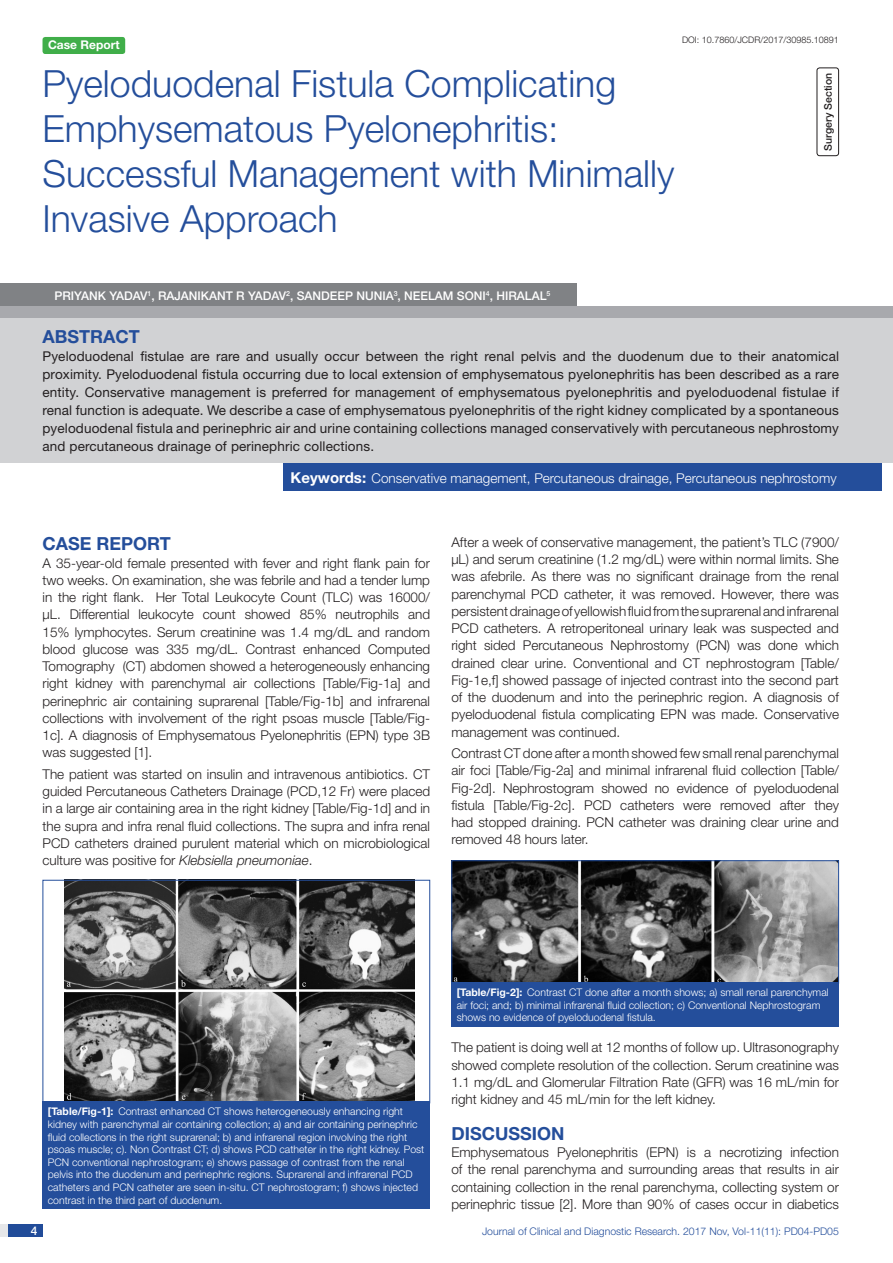
<style>
.page{position:relative;width:893px;height:1263px;background:#fff}
.page>*{position:absolute;margin:0;border:0;box-sizing:border-box;transform-origin:0 0}
.t1{font:300 37.5px/45px "Helvetica Neue";color:#244e9b}
.Heading{font:700 18px "Helvetica Neue";color:#244e9b}
.Abstract_head{font:700 18px "Helvetica Neue";color:#244e9b}
.Body_text{font:300 13.5px/17.2px "Helvetica Neue";color:#231f20;text-align:justify}
.Abstract_Text{font:13.5px/18px "Helvetica Neue";letter-spacing:.01em;color:#231f20;text-align:justify}
.Key_words{font:300 13.5px "Helvetica Neue";color:#fff}
.Author{font:500 12px "Helvetica Neue";color:#fff}
.t2{font:700 12px "Helvetica Neue";color:#fff}
.TABLE_FIG{font:300 10.5px/12.6px "Helvetica Neue";color:#fff}
.t3{font:300 10.5px "Helvetica Neue";color:#244e9b}
.section{font:500 10.5px "Helvetica Neue";color:#231f20}
.DOI{font:300 9px "Helvetica Neue";color:#231f20}
.s1{font-weight:700;font-size:15px}
.s2{font-style:italic}
.s3{font-weight:700}
</style>
<div class="page">
<div style="left:0;top:1224px;width:43px;height:13px;background:#e6e7e9"></div>
<div style="left:8px;top:1224px;width:35px;height:13px;background:#214c99"></div>
<div style="left:43px;top:37px;width:82px;height:17px;background:#40ae49;border-radius:3px"></div>
<div style="left:817px;top:68px;width:22px;height:88px;border:1px solid #231f20;border-radius:3px"></div>
<div style="left:0;top:306px;width:893px;height:12px;background:#a8a9ad"></div>
<div style="left:0;top:284px;width:576px;height:22px;background:#808285"></div>
<div style="left:0;top:318px;width:893px;height:145px;background:#d1d2d4"></div>
<div style="left:283px;top:463px;width:598px;height:28px;background:#244e9b"></div>
<img style="left:65px;top:882px;width:349px;height:219px">
<div style="left:43px;top:880px;width:387px;height:223px;border:1px solid #244e9b"></div>
<div style="left:43px;top:1102px;width:387px;height:107px;background:#244e9b"></div>
<img style="left:453px;top:862px;width:384px;height:120px">
<div style="left:451px;top:860px;width:388px;height:124px;border:1px solid #244e9b"></div>
<div style="left:451px;top:983px;width:388px;height:44px;background:#244e9b"></div>
<p class="t2" style="left:48px;top:37px;width:73px">Case Report</p>
<p class="t1" style="left:43px;top:60px;width:633px">Pyeloduodenal Fistula Complicating<br>Emphysematous Pyelonephritis:<br>Successful Management with Minimally<br>Invasive Approach</p>
<p class="DOI" style="left:682px;top:35px;width:158px">DOI: 10.7860/JCDR/2017/30985.10891</p>
<p class="section" style="left:822px;top:151px;width:79px;rotate:-90deg">SURGERY SECTION</p>
<p class="Author" style="left:54px;top:288px;width:498px">PRIYANK YADAV<sup>1</sup>, RAJANIKANT R YADAV<sup>2</sup>, SANDEEP NUNIA<sup>3</sup>, NEELAM SONI<sup>4</sup>, HIRALAL<sup>5</sup></p>
<p class="Abstract_head" style="left:43px;top:325px;width:99px">ABSTRACT</p>
<p class="Abstract_Text" style="left:43px;top:347px;width:798px">Pyeloduodenal fistulae are rare and usually occur between the right renal pelvis and the duodenum due to their anatomical proximity. Pyeloduodenal fistula occurring due to local extension of emphysematous pyelonephritis has been described as a rare entity. Conservative management is preferred for management of emphysematous pyelonephritis and pyeloduodenal fistulae if renal function is adequate. We describe a case of emphysematous pyelonephritis of the right kidney complicated by a spontaneous pyeloduodenal fistula and perinephric air and urine containing collections managed conservatively with percutaneous nephrostomy and percutaneous drainage of perinephric collections.</p>
<p class="Key_words" style="left:291px;top:470px;width:547px"><span class="s1">Keywords:</span> Conservative management, Percutaneous drainage, Percutaneous nephrostomy</p>
<p class="Heading" style="left:43px;top:533px;width:130px">CASE REPORT</p>
<p class="Body_text" style="left:43px;top:554px;width:389px">A 35-year-old female presented with fever and right flank pain for two weeks. On examination, she was febrile and had a tender lump in the right flank. Her Total Leukocyte Count (TLC) was 16000/ µL. Differential leukocyte count showed 85% neutrophils and 15% lymphocytes. Serum creatinine was 1.4 mg/dL and random blood glucose was 335 mg/dL. Contrast enhanced Computed Tomography (CT) abdomen showed a heterogeneously enhancing right kidney with parenchymal air collections [Table/Fig-1a] and perinephric air containing suprarenal [Table/Fig-1b] and infrarenal collections with involvement of the right psoas muscle [Table/Fig-1c]. A diagnosis of Emphysematous Pyelonephritis (EPN) type 3B was suggested [1].</p>
<p class="Body_text" style="left:43px;top:765px;width:389px">The patient was started on insulin and intravenous antibiotics. CT guided Percutaneous Catheters Drainage (PCD,12 Fr) were placed in a large air containing area in the right kidney [Table/Fig-1d] and in the supra and infra renal fluid collections. The supra and infra renal PCD catheters drained purulent material which on microbiological culture was positive for <span class="s2">Klebsiella pneumoniae</span>.</p>
<p class="Body_text" style="left:451px;top:533px;width:389px">After a week of conservative management, the patient’s TLC (7900/ µL) and serum creatinine (1.2 mg/dL) were within normal limits. She was afebrile. As there was no significant drainage from the renal parenchymal PCD catheter, it was removed. However, there was persistent drainage of yellowish fluid from the suprarenal and infrarenal PCD catheters. A retroperitoneal urinary leak was suspected and right sided Percutaneous Nephrostomy (PCN) was done which drained clear urine. Conventional and CT nephrostogram [Table/ Fig-1e,f] showed passage of injected contrast into the second part of the duodenum and into the perinephric region. A diagnosis of pyeloduodenal fistula complicating EPN was made. Conservative management was continued.</p>
<p class="Body_text" style="left:451px;top:744px;width:389px">Contrast CT done after a month showed few small renal parenchymal air foci [Table/Fig-2a] and minimal infrarenal fluid collection [Table/ Fig-2d]. Nephrostogram showed no evidence of pyeloduodenal fistula [Table/Fig-2c]. PCD catheters were removed after they had stopped draining. PCN catheter was draining clear urine and removed 48 hours later.</p>
<p class="TABLE_FIG" style="left:48px;top:1105px;width:378px"><span class="s3">[Table/Fig-1]:</span> Contrast enhanced CT shows heterogeneously enhancing right kidney with parenchymal air containing collection; a) and air containing perinephric fluid collections in the right suprarenal; b) and infrarenal region involving the right psoas muscle; c). Non Contrast CT; d) shows PCD catheter in the right kidney. Post PCN conventional nephrostogram; e) shows passage of contrast from the renal pelvis into the duodenum and perinephric regions. Suprarenal and infrarenal PCD catheters and PCN catheter are seen in-situ. CT nephrostogram; f) shows injected contrast in the third part of duodenum.</p>
<p class="TABLE_FIG" style="left:457px;top:986px;width:373px"><span class="s3">[Table/Fig-2]:</span> Contrast CT done after a month shows; a) small renal parenchymal air foci; and; b) minimal infrarenal fluid collection; c) Conventional Nephrostogram shows no evidence of pyeloduodenal fistula.</p>
<p class="Body_text" style="left:451px;top:1039px;width:389px">The patient is doing well at 12 months of follow up. Ultrasonography showed complete resolution of the collection. Serum creatinine was 1.1 mg/dL and Glomerular Filtration Rate (GFR) was 16 mL/min for right kidney and 45 mL/min for the left kidney.</p>
<p class="Heading" style="left:451px;top:1122px;width:115px">DISCUSSION</p>
<p class="Body_text" style="left:451px;top:1143px;width:389px">Emphysematous Pyelonephritis (EPN) is a necrotizing infection of the renal parenchyma and surrounding areas that results in air containing collection in the renal parenchyma, collecting system or perinephric tissue [2]. More than 90% of cases occur in diabetics</p>
<p class="Author" style="left:31px;top:1223px;width:8px">4</p>
<p class="t3" style="left:482px;top:1225px;width:358px">Journal of Clinical and Diagnostic Research. 2017 Nov, Vol-11(11): PD04-PD05</p>
</div>
